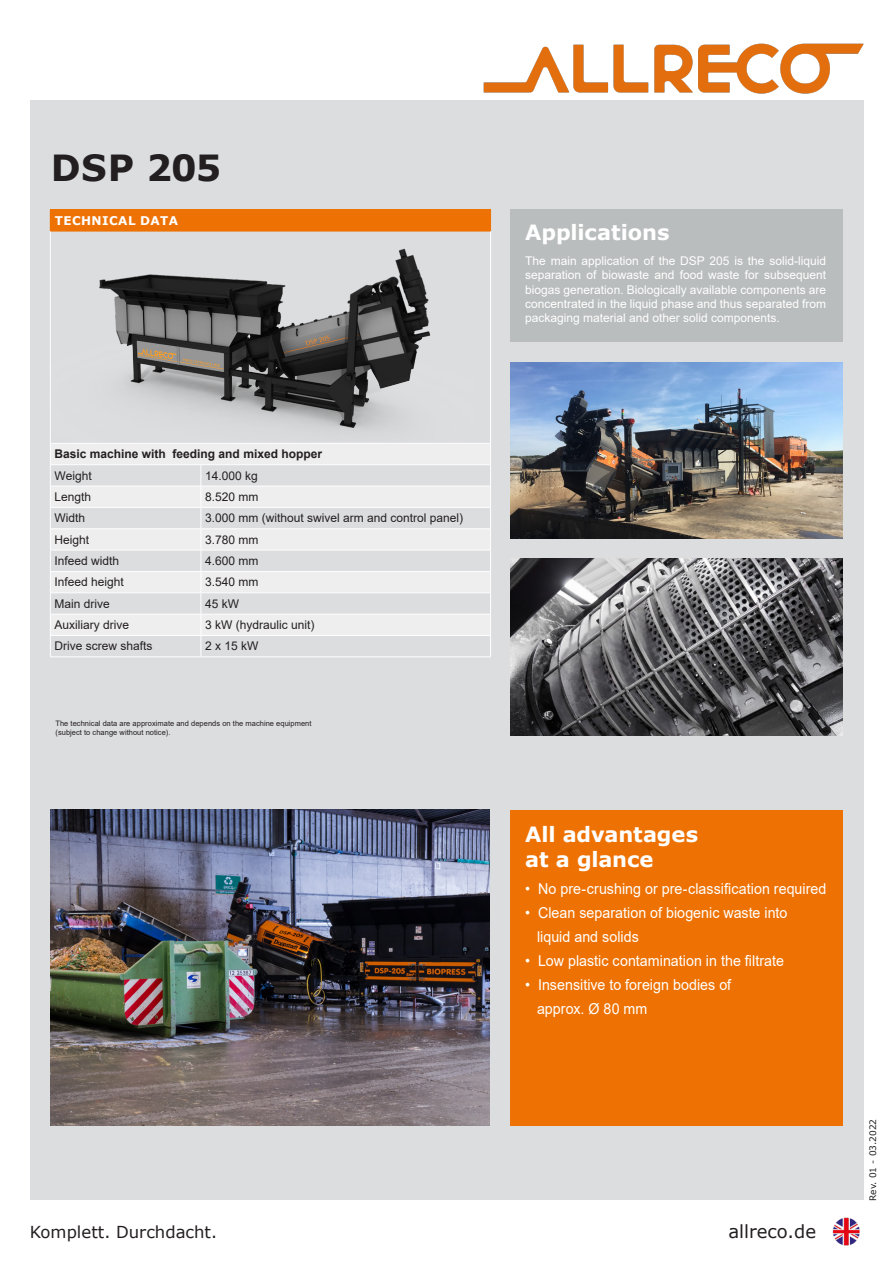
<style>
.page{position:relative;width:893px;height:1263px;background:#fff}
.page>*{position:absolute;margin:0;border:0;box-sizing:border-box;transform-origin:0 0}
.t1{font:700 36px "Verdana";color:#231f20}
.t2{font:700 21px "Verdana";letter-spacing:-.005em;color:#fff}
.t3{font:18px "Verdana";color:#231f20}
.GP_Headline_35_24_28{font:16.5px "Verdana";color:#231f20}
.t4{font:15px "Arial";color:#fff;scale:.95 1}
.t5{font:12px/14.4px "Arial";color:#fff;text-align:justify}
.t6{font:12px "Arial";color:#231f20}
.t7{font:700 12px "Arial";color:#231f20}
.t8{font:700 12px "Verdana";letter-spacing:.035em;color:#fff}
.t9{font:9px "Verdana";color:#231f20}
.t10{font:7.5px "Arial";letter-spacing:.005em;color:#231f20}
</style>
<div class="page">
<div style="left:30px;top:100px;width:833px;height:1100px;background:#dcdddf"></div>
<div style="left:511px;top:810px;width:332px;height:315px;background:#ee7203"></div>
<div style="left:511px;top:209px;width:332px;height:133px;background:#babdbd"></div>
<img style="left:511px;top:362px;width:332px;height:176px">
<img style="left:50px;top:810px;width:440px;height:315px">
<img style="left:511px;top:559px;width:332px;height:176px">
<div style="left:50px;top:210px;width:441px;height:21px;background:#ee7203"></div>
<div style="left:51px;top:444px;width:439px;height:20px;background:#eeeeef"></div>
<svg style="left:51px;top:465px;width:439px;height:191px"></svg>
<hr style="left:51px;top:486px;width:150px;height:1px;background:#fff">
<hr style="left:51px;top:507px;width:150px;height:1px;background:#fff">
<hr style="left:51px;top:528px;width:150px;height:1px;background:#fff">
<hr style="left:50px;top:443px;width:151px;height:1px;background:#fff">
<hr style="left:201px;top:443px;width:290px;height:1px;background:#fff">
<hr style="left:50px;top:464px;width:151px;height:1px;background:#fff">
<hr style="left:201px;top:464px;width:290px;height:1px;background:#fff">
<hr style="left:50px;top:209px;width:151px;height:1px;background:#ee7203">
<hr style="left:201px;top:209px;width:290px;height:1px;background:#ee7203">
<hr style="left:50px;top:231px;width:151px;height:1px;background:#ee7203">
<hr style="left:201px;top:231px;width:290px;height:1px;background:#ee7203">
<hr style="left:50px;top:231px;width:1px;height:212px;background:#fff">
<hr style="left:490px;top:231px;width:1px;height:212px;background:#fff">
<hr style="left:50px;top:550px;width:151px;height:1px;background:#fff">
<hr style="left:50px;top:592px;width:151px;height:1px;background:#fff">
<hr style="left:50px;top:635px;width:151px;height:1px;background:#fff">
<hr style="left:50px;top:571px;width:151px;height:1px;background:#fff">
<hr style="left:50px;top:614px;width:151px;height:1px;background:#fff">
<hr style="left:50px;top:656px;width:151px;height:1px;background:#fff">
<hr style="left:201px;top:571px;width:290px;height:1px;background:#fff">
<hr style="left:201px;top:614px;width:290px;height:1px;background:#fff">
<hr style="left:201px;top:656px;width:290px;height:1px;background:#fff">
<hr style="left:201px;top:486px;width:289px;height:1px;background:#fff">
<hr style="left:201px;top:507px;width:289px;height:1px;background:#fff">
<hr style="left:201px;top:528px;width:289px;height:1px;background:#fff">
<hr style="left:201px;top:550px;width:290px;height:1px;background:#fff">
<hr style="left:201px;top:592px;width:290px;height:1px;background:#fff">
<hr style="left:201px;top:635px;width:290px;height:1px;background:#fff">
<svg style="left:50px;top:444px;width:1px;height:212px"></svg>
<svg style="left:201px;top:465px;width:1px;height:191px"></svg>
<svg style="left:490px;top:444px;width:1px;height:212px"></svg>
<img style="left:99px;top:248px;width:332px;height:182px">
<img style="left:483px;top:43px;width:380px;height:51px">
<img style="left:832px;top:1217px;width:28px;height:29px">
<p class="t1" style="left:51px;top:142px;width:172px">DSP 205</p>
<p class="t8" style="left:55px;top:212px;width:125px">TECHNICAL DATA</p>
<p class="t2" style="left:525px;top:217px;width:146px">Applications</p>
<p class="t5" style="left:525px;top:253px;width:303px">The main application of the DSP 205 is the solid-liquid separation of biowaste and food waste for subsequent biogas generation. Biologically available components are concentrated in the liquid phase and thus separated from packaging material and other solid components.</p>
<p class="t7" style="left:55px;top:446px;width:269px">Basic machine with feeding and mixed hopper</p>
<p class="t6" style="left:55px;top:467px;width:39px">Weight</p>
<p class="t6" style="left:205px;top:467px;width:54px">14.000 kg</p>
<p class="t6" style="left:55px;top:488px;width:38px">Length</p>
<p class="t6" style="left:205px;top:488px;width:55px">8.520 mm</p>
<p class="t6" style="left:55px;top:510px;width:32px">Width</p>
<p class="t6" style="left:205px;top:510px;width:260px">3.000 mm (without swivel arm and control panel)</p>
<p class="t6" style="left:55px;top:531px;width:36px">Height</p>
<p class="t6" style="left:205px;top:531px;width:55px">3.780 mm</p>
<p class="t6" style="left:55px;top:553px;width:66px">Infeed width</p>
<p class="t6" style="left:205px;top:553px;width:55px">4.600 mm</p>
<p class="t6" style="left:55px;top:574px;width:71px">Infeed height</p>
<p class="t6" style="left:205px;top:574px;width:55px">3.540 mm</p>
<p class="t6" style="left:55px;top:595px;width:57px">Main drive</p>
<p class="t6" style="left:205px;top:595px;width:36px">45 kW</p>
<p class="t6" style="left:55px;top:617px;width:76px">Auxiliary drive</p>
<p class="t6" style="left:205px;top:617px;width:111px">3 kW (hydraulic unit)</p>
<p class="t6" style="left:55px;top:638px;width:100px">Drive screw shafts</p>
<p class="t6" style="left:205px;top:638px;width:55px">2 x 15 kW</p>
<p class="t10" style="left:55px;top:718px;width:258px">The technical data are approximate and depends on the machine equipment</p>
<p class="t10" style="left:55px;top:727px;width:117px">(subject to change without notice).</p>
<p class="t2" style="left:525px;top:819px;width:174px">All advantages</p>
<p class="t2" style="left:525px;top:844px;width:130px">at a glance</p>
<p class="t4" style="left:525px;top:878px;width:319px">• No pre-crushing or pre-classification required</p>
<p class="t4" style="left:525px;top:902px;width:277px">• Clean separation of biogenic waste into</p>
<p class="t4" style="left:537px;top:926px;width:109px">liquid and solids</p>
<p class="t4" style="left:525px;top:950px;width:274px">• Low plastic contamination in the filtrate</p>
<p class="t4" style="left:525px;top:974px;width:218px">• Insensitive to foreign bodies of</p>
<p class="t4" style="left:537px;top:998px;width:118px">approx. Ø 80 mm</p>
<p class="GP_Headline_35_24_28" style="left:30px;top:1220px;width:189px">Komplett. Durchdacht.</p>
<p class="t3" style="left:728px;top:1219px;width:89px">allreco.de</p>
<p class="t9" style="left:867px;top:1201px;width:83px;rotate:-90deg">Rev. 01 - 03.2022</p>
</div>
